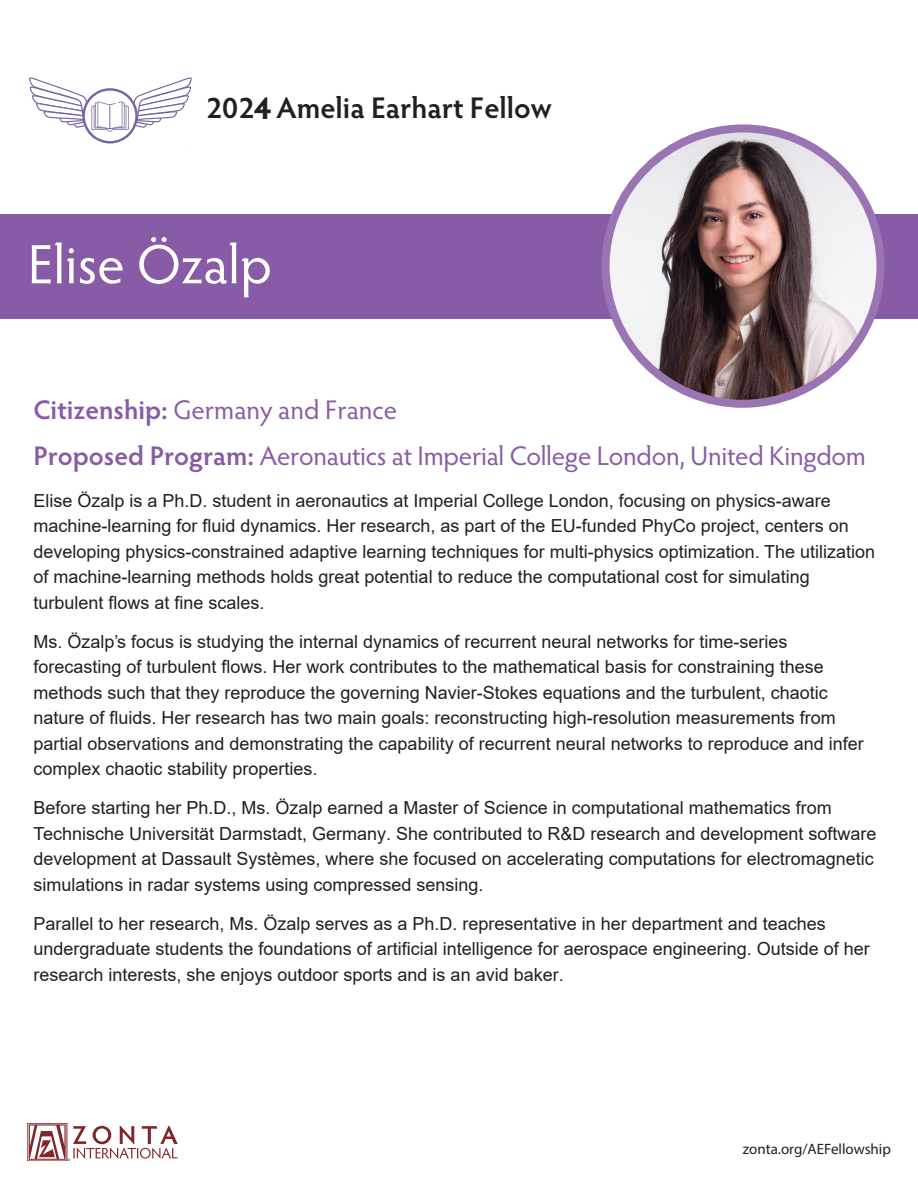
<style>
.page{position:relative;width:918px;height:1188px;background:#fff}
.page>*{position:absolute;margin:0;border:0;box-sizing:border-box;transform-origin:0 0}
.t1{font:55.5px "Hypatia Sans Pro";color:#fff}
.t2{font:600 30px "Hypatia Sans Pro";color:#231f20}
.t3{font:27px/45.9px "Hypatia Sans Pro";letter-spacing:-.01em;color:#885ba6}
.t4{font:18px/25.5px "Arial";color:#231f20}
.t5{font:15px "Myriad Pro";color:#231f20}
.s1{font-weight:600}
</style>
<div class="page">
<div style="left:0;top:214px;width:918px;height:104px;background:#885ba6"></div>
<svg style="left:29px;top:77px;width:163px;height:68px"></svg>
<div style="left:27px;top:1123px;width:40px;height:38px;border:1px solid #802528"></div>
<svg style="left:29px;top:1124px;width:148px;height:37px"></svg>
<img style="left:606px;top:128px;width:275px;height:276px;border-radius:138px">
<div style="left:602px;top:124px;width:283px;height:284px;border:8px solid #9a74b3;border-radius:50%"></div>
<h2 class="t2" style="left:206px;top:87px;width:347px">2024 Amelia Earhart Fellow</h2>
<p class="t1" style="left:28px;top:227px;width:246px">Elise Özalp</p>
<p class="t3" style="left:33px;top:386px;width:834px"><span class="s1">Citizenship:</span> Germany and France<br><span class="s1">Proposed Program:</span> Aeronautics at Imperial College London, United Kingdom</p>
<p class="t4" style="left:33px;top:488px;width:843px">Elise Özalp is a Ph.D. student in aeronautics at Imperial College London, focusing on physics-aware machine-learning for fluid dynamics. Her research, as part of the EU-funded PhyCo project, centers on developing physics-constrained adaptive learning techniques for multi-physics optimization. The utilization of machine-learning methods holds great potential to reduce the computational cost for simulating turbulent flows at fine scales.</p>
<p class="t4" style="left:33px;top:629px;width:832px">Ms. Özalp’s focus is studying the internal dynamics of recurrent neural networks for time-series forecasting of turbulent flows. Her work contributes to the mathematical basis for constraining these methods such that they reproduce the governing Navier-Stokes equations and the turbulent, chaotic nature of fluids. Her research has two main goals: reconstructing high-resolution measurements from partial observations and demonstrating the capability of recurrent neural networks to reproduce and infer complex chaotic stability properties.</p>
<p class="t4" style="left:33px;top:795px;width:845px">Before starting her Ph.D., Ms. Özalp earned a Master of Science in computational mathematics from Technische Universität Darmstadt, Germany. She contributed to R&amp;D research and development software development at Dassault Systèmes, where she focused on accelerating computations for electromagnetic simulations in radar systems using compressed sensing.</p>
<p class="t4" style="left:33px;top:911px;width:838px">Parallel to her research, Ms. Özalp serves as a Ph.D. representative in her department and teaches undergraduate students the foundations of artificial intelligence for aerospace engineering. Outside of her research interests, she enjoys outdoor sports and is an avid baker.</p>
<p class="t5" style="left:743px;top:1139px;width:150px">zonta.org/AEFellowship</p>
</div>
